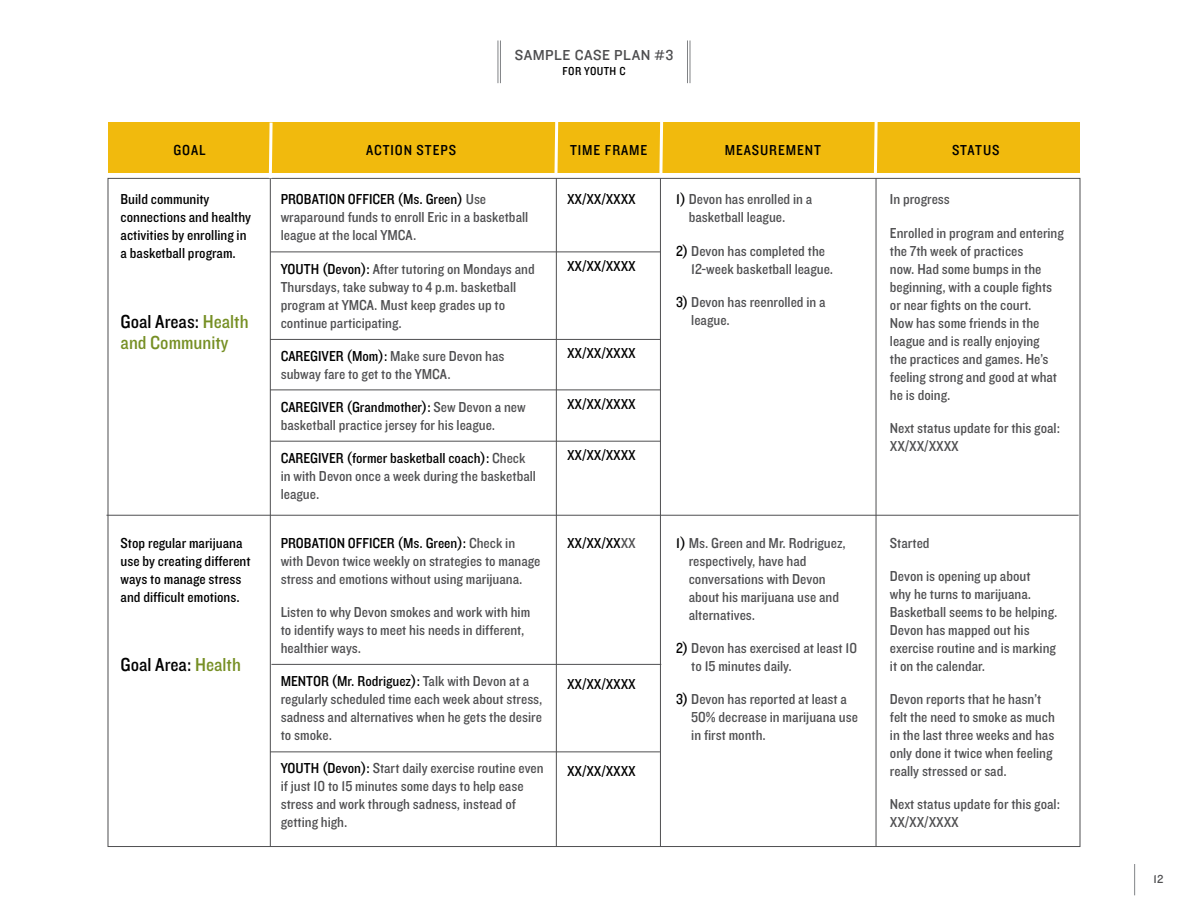
<style>
.page{position:relative;width:1188px;height:918px;background:#fff}
.page>*{position:absolute;margin:0;border:0;box-sizing:border-box;transform-origin:0 0}
.t1{font:19.5px/21px "Knockout HTF30 Junior Welterwt";color:#768f24}
.t2{font:19.5px "Knockout HTF30 Junior Welterwt";color:#000}
.t3{font:15px/18px "Knockout HTF30 Junior Welterwt";color:#4f4f51}
.t4{font:15px/18px "Knockout HTF30 Junior Welterwt";color:#000}
.t5{font:15px "Knockout HTF30 Junior Welterwt";letter-spacing:.06em;color:#000}
.t6{font:15px "Knockout HTF31 Junior Middlewt";letter-spacing:.03em;color:#4d4d4f}
.t7{font:12px "Knockout HTF30 Junior Welterwt";letter-spacing:.03em;color:#000}
.t8{font:12px "Knockout HTF31 Junior Middlewt";color:#4f4f51}
.s1{color:#000}
.s2{color:#768f24}
.s3{color:#4f4f51}
</style>
<div class="page">
<hr style="left:1134px;top:864px;width:1px;height:31px;background:#939598">
<hr style="left:270px;top:178px;width:1px;height:669px;background:#4f4f51">
<hr style="left:556px;top:178px;width:1px;height:669px;background:#4f4f51">
<hr style="left:660px;top:178px;width:1px;height:669px;background:#4f4f51">
<hr style="left:876px;top:178px;width:1px;height:669px;background:#4f4f51">
<hr style="left:270px;top:252px;width:390px;height:1px;background:#4f4f51">
<hr style="left:270px;top:339px;width:390px;height:1px;background:#4f4f51">
<hr style="left:270px;top:390px;width:390px;height:1px;background:#4f4f51">
<hr style="left:270px;top:441px;width:391px;height:1px;background:#4f4f51">
<hr style="left:687px;top:40px;width:1px;height:43px;background:#808285">
<hr style="left:690px;top:40px;width:1px;height:43px;background:#808285">
<hr style="left:498px;top:40px;width:1px;height:43px;background:#808285">
<hr style="left:500px;top:40px;width:1px;height:43px;background:#808285">
<div style="left:108px;top:122px;width:972px;height:51px;background:#f1ba0d"></div>
<svg style="left:267px;top:122px;width:7px;height:59px"></svg>
<svg style="left:553px;top:122px;width:7px;height:56px"></svg>
<svg style="left:658px;top:122px;width:7px;height:56px"></svg>
<svg style="left:872px;top:122px;width:7px;height:56px"></svg>
<hr style="left:106px;top:515px;width:973px;height:1px;background:#4f4f51">
<hr style="left:271px;top:664px;width:390px;height:1px;background:#4f4f51">
<hr style="left:270px;top:752px;width:390px;height:1px;background:#4f4f51">
<p class="t6" style="left:515px;top:47px;width:160px">SAMPLE CASE PLAN #3</p>
<p class="t7" style="left:563px;top:65px;width:64px">FOR YOUTH C</p>
<p class="t4" style="left:173px;top:142px;width:34px">GOAL</p>
<p class="t5" style="left:366px;top:142px;width:92px">ACTION STEPS</p>
<p class="t5" style="left:570px;top:142px;width:79px">TIME FRAME</p>
<p class="t5" style="left:725px;top:142px;width:98px">MEASUREMENT</p>
<p class="t4" style="left:952px;top:142px;width:49px">STATUS</p>
<p class="t4" style="left:121px;top:191px;width:132px">Build community connections and healthy activities by enrolling in a basketball program.</p>
<h1 class="t1" style="left:121px;top:311px;width:130px"><span class="s1">Goal Areas:</span> Health and Community</h1>
<p class="t4" style="left:121px;top:534px;width:132px">Stop regular marijuana use by creating different ways to manage stress and difficult emotions.</p>
<h1 class="t2" style="left:121px;top:655px;width:122px">Goal Area: <span class="s2">Health</span></h1>
<p class="t3" style="left:281px;top:191px;width:249px"><span class="s1">PROBATION OFFICER (Ms. Green)</span> Use wraparound funds to enroll Eric in a basketball league at the local YMCA.</p>
<p class="t3" style="left:281px;top:260px;width:256px"><span class="s1">YOUTH (Devon):</span> After tutoring on Mondays and Thursdays, take subway to 4 p.m. basketball program at YMCA. Must keep grades up to continue participating.</p>
<p class="t3" style="left:281px;top:347px;width:225px"><span class="s1">CAREGIVER (Mom):</span> Make sure Devon has subway fare to get to the YMCA.</p>
<p class="t3" style="left:281px;top:398px;width:246px"><span class="s1">CAREGIVER (Grandmother):</span> Sew Devon a new basketball practice jersey for his league.</p>
<p class="t3" style="left:281px;top:449px;width:257px"><span class="s1">CAREGIVER (former basketball coach):</span> Check in with Devon once a week during the basketball league.</p>
<p class="t3" style="left:281px;top:534px;width:261px"><span class="s1">PROBATION OFFICER (Ms. Green):</span> Check in with Devon twice weekly on strategies to manage stress and emotions without using marijuana.</p>
<p class="t3" style="left:281px;top:604px;width:251px">Listen to why Devon smokes and work with him to identify ways to meet his needs in different, healthier ways.</p>
<p class="t3" style="left:281px;top:673px;width:263px"><span class="s1">MENTOR (Mr. Rodriguez):</span> Talk with Devon at a regularly scheduled time each week about stress, sadness and alternatives when he gets the desire to smoke.</p>
<p class="t3" style="left:281px;top:760px;width:264px"><span class="s1">YOUTH (Devon):</span> Start daily exercise routine even if just 10 to 15 minutes some days to help ease stress and work through sadness, instead of getting high.</p>
<p class="t4" style="left:567px;top:191px;width:70px">XX/XX/XXXX</p>
<p class="t4" style="left:567px;top:257px;width:70px">XX/XX/XXXX</p>
<p class="t4" style="left:567px;top:344px;width:70px">XX/XX/XXXX</p>
<p class="t4" style="left:567px;top:395px;width:70px">XX/XX/XXXX</p>
<p class="t4" style="left:567px;top:447px;width:70px">XX/XX/XXXX</p>
<p class="t4" style="left:567px;top:534px;width:70px">XX/XX/XX<span class="s3">XX</span></p>
<p class="t4" style="left:567px;top:676px;width:70px">XX/XX/XXXX</p>
<p class="t4" style="left:567px;top:763px;width:70px">XX/XX/XXXX</p>
<p class="t3" style="left:689px;top:191px;width:125px;text-indent:-13px"><span class="s1">1)</span> Devon has enrolled in a basketball league.</p>
<p class="t3" style="left:691px;top:242px;width:144px;text-indent:-15px"><span class="s1">2)</span> Devon has completed the<br>12-week basketball league.</p>
<p class="t3" style="left:691px;top:293px;width:136px;text-indent:-15px"><span class="s1">3)</span> Devon has reenrolled in a league.</p>
<p class="t3" style="left:890px;top:191px;width:61px">In progress</p>
<p class="t3" style="left:890px;top:224px;width:176px">Enrolled in program and entering the 7th week of practices<br>now. Had some bumps in the beginning, with a couple fights or near fights on the court.<br>Now has some friends in the league and is really enjoying<br>the practices and games. He’s feeling strong and good at what he is doing.</p>
<p class="t3" style="left:890px;top:419px;width:172px">Next status update for this goal:<br>XX/XX/XXXX</p>
<p class="t3" style="left:689px;top:534px;width:159px;text-indent:-13px"><span class="s1">1)</span> Ms. Green and Mr. Rodriguez, respectively, have had conversations with Devon about his marijuana use and alternatives.</p>
<p class="t3" style="left:691px;top:640px;width:167px;text-indent:-15px"><span class="s1">2)</span> Devon has exercised at least 10 to 15 minutes daily.</p>
<p class="t3" style="left:691px;top:691px;width:168px;text-indent:-15px"><span class="s1">3)</span> Devon has reported at least a<br>50% decrease in marijuana use in first month.</p>
<p class="t3" style="left:890px;top:534px;width:41px">Started</p>
<p class="t3" style="left:890px;top:568px;width:169px">Devon is opening up about<br>why he turns to marijuana.<br>Basketball seems to be helping.<br>Devon has mapped out his exercise routine and is marking it on the calendar.</p>
<p class="t3" style="left:890px;top:691px;width:166px">Devon reports that he hasn’t felt the need to smoke as much in the last three weeks and has only done it twice when feeling really stressed or sad.</p>
<p class="t3" style="left:890px;top:796px;width:172px">Next status update for this goal:<br>XX/XX/XXXX</p>
<p class="t8" style="left:1154px;top:872px;width:12px">12</p>
</div>
